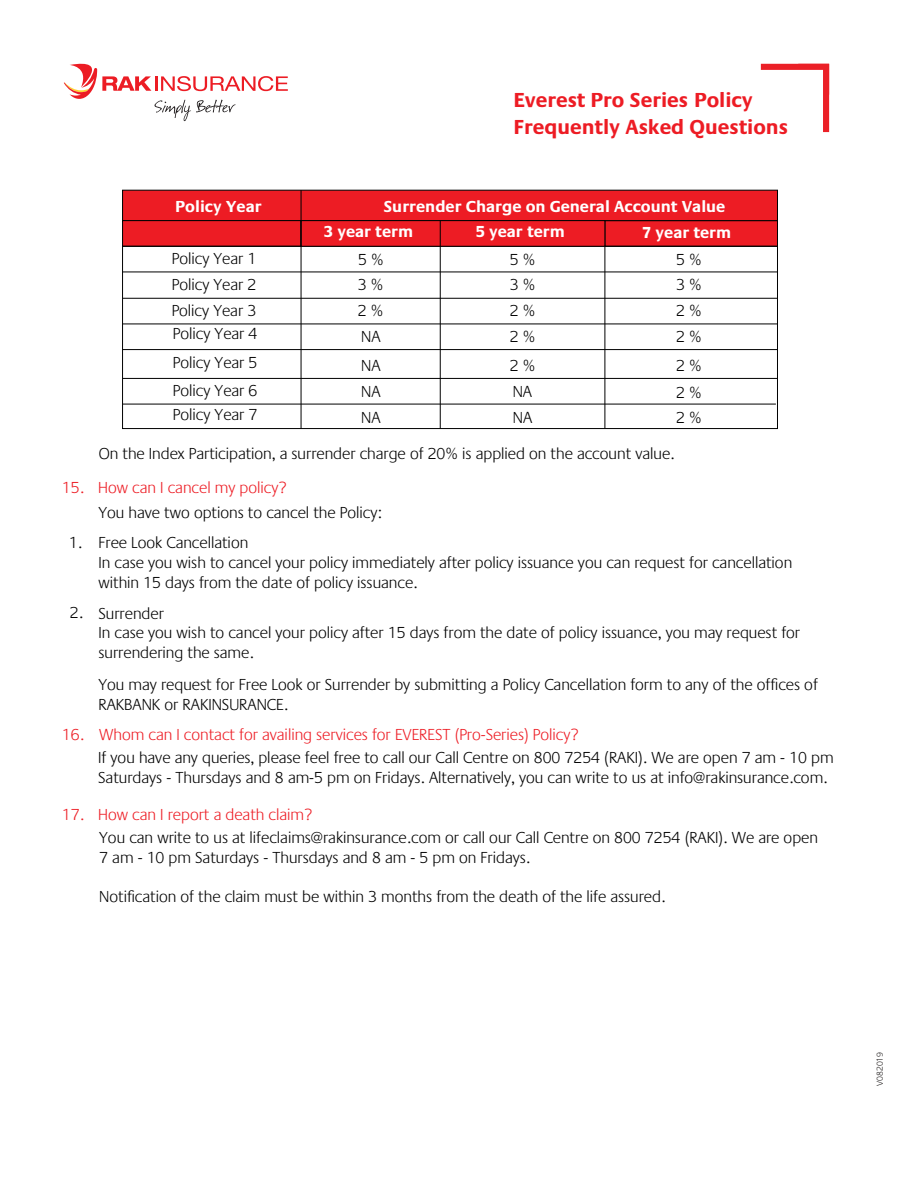
<style>
.page{position:relative;width:918px;height:1188px;background:#fff}
.page>*{position:absolute;margin:0;border:0;box-sizing:border-box;transform-origin:0 0}
.t1{font:700 21px/27.2px "Praxis LT";letter-spacing:-.005em;color:#ed1c24}
.t2{font:300 16.5px/19.8px "Praxis LT";color:#000}
.t3{font:300 16.5px "Praxis LT";color:#ed1c24}
.t4{font:700 16.5px/25.5px "Praxis LT";color:#fff}
.t5{font:300 9px "Praxis LT";color:#221f1f}
</style>
<div class="page">
<svg style="left:64px;top:63px;width:224px;height:58px"></svg>
<svg style="left:761px;top:64px;width:68px;height:68px"></svg>
<div style="left:605px;top:220px;width:173px;height:27px;background:#ed1c24"></div>
<hr style="left:605px;top:246px;width:1px;height:183px;background:#000">
<hr style="left:123px;top:378px;width:654px;height:1px;background:#000">
<div style="left:122px;top:190px;width:656px;height:31px;background:#ed1c24"></div>
<div style="left:122px;top:220px;width:179px;height:27px;background:#ed1c24;border:1px solid #000"></div>
<div style="left:122px;top:246px;width:656px;height:183px;border:1px solid #000"></div>
<hr style="left:123px;top:349px;width:654px;height:1px;background:#000">
<hr style="left:123px;top:298px;width:654px;height:1px;background:#000">
<hr style="left:123px;top:324px;width:654px;height:1px;background:#000">
<hr style="left:123px;top:272px;width:654px;height:1px;background:#000">
<hr style="left:123px;top:404px;width:653px;height:1px;background:#000">
<div style="left:301px;top:220px;width:304px;height:27px;background:#ed1c24;border:1px solid #000"></div>
<hr style="left:301px;top:190px;width:1px;height:239px;background:#000">
<hr style="left:440px;top:221px;width:1px;height:208px;background:#000">
<p class="t1" style="left:514px;top:87px;width:276px">Everest Pro Series Policy<br>Frequently Asked Questions</p>
<p class="t4" style="left:175px;top:194px;width:88px">Policy Year</p>
<p class="t4" style="left:476px;top:194px;width:251px;text-indent:-92px">Surrender Charge on General Account Value<br>5 year term</p>
<p class="t4" style="left:324px;top:219px;width:91px">3 year term</p>
<p class="t4" style="left:642px;top:220px;width:91px">7 year term</p>
<p class="t2" style="left:172px;top:249px;width:86px">Policy Year 1</p>
<p class="t2" style="left:358px;top:250px;width:27px">5 %</p>
<p class="t2" style="left:510px;top:250px;width:27px">5 %</p>
<p class="t2" style="left:676px;top:250px;width:27px">5 %</p>
<p class="t2" style="left:172px;top:274px;width:86px">Policy Year 2</p>
<p class="t2" style="left:358px;top:274px;width:27px">3 %</p>
<p class="t2" style="left:510px;top:274px;width:27px">3 %</p>
<p class="t2" style="left:676px;top:274px;width:27px">3 %</p>
<p class="t2" style="left:172px;top:301px;width:86px">Policy Year 3</p>
<p class="t2" style="left:358px;top:301px;width:27px">2 %</p>
<p class="t2" style="left:510px;top:301px;width:27px">2 %</p>
<p class="t2" style="left:676px;top:301px;width:27px">2 %</p>
<p class="t2" style="left:173px;top:324px;width:86px">Policy Year 4</p>
<p class="t2" style="left:361px;top:327px;width:21px">NA</p>
<p class="t2" style="left:510px;top:327px;width:27px">2 %</p>
<p class="t2" style="left:676px;top:327px;width:27px">2 %</p>
<p class="t2" style="left:173px;top:353px;width:86px">Policy Year 5</p>
<p class="t2" style="left:361px;top:356px;width:21px">NA</p>
<p class="t2" style="left:510px;top:356px;width:27px">2 %</p>
<p class="t2" style="left:676px;top:356px;width:27px">2 %</p>
<p class="t2" style="left:173px;top:380px;width:86px">Policy Year 6</p>
<p class="t2" style="left:361px;top:382px;width:21px">NA</p>
<p class="t2" style="left:513px;top:382px;width:21px">NA</p>
<p class="t2" style="left:676px;top:383px;width:27px">2 %</p>
<p class="t2" style="left:173px;top:405px;width:86px">Policy Year 7</p>
<p class="t2" style="left:361px;top:408px;width:21px">NA</p>
<p class="t2" style="left:513px;top:408px;width:21px">NA</p>
<p class="t2" style="left:676px;top:408px;width:27px">2 %</p>
<p class="t3" style="left:62px;top:478px;width:24px">15.</p>
<p class="t2" style="left:69px;top:532px;width:15px">1.</p>
<p class="t2" style="left:70px;top:603px;width:15px">2.</p>
<p class="t2" style="left:99px;top:444px;width:577px">On the Index Participation, a surrender charge of 20% is applied on the account value.</p>
<p class="t3" style="left:98px;top:478px;width:190px">How can I cancel my policy?</p>
<p class="t2" style="left:98px;top:498px;width:285px;line-height:30.3px">You have two options to cancel the Policy:<br>Free Look Cancellation</p>
<p class="t2" style="left:98px;top:553px;width:695px">In case you wish to cancel your policy immediately after policy issuance you can request for cancellation within 15 days from the date of policy issuance.</p>
<p class="t2" style="left:98px;top:604px;width:703px">Surrender<br>In case you wish to cancel your policy after 15 days from the date of policy issuance, you may request for surrendering the same.</p>
<p class="t2" style="left:98px;top:675px;width:721px">You may request for Free Look or Surrender by submitting a Policy Cancellation form to any of the offices of<br>RAKBANK or RAKINSURANCE.</p>
<p class="t3" style="left:62px;top:726px;width:518px">16. Whom can I contact for availing services for EVEREST (Pro-Series) Policy?</p>
<p class="t2" style="left:98px;top:748px;width:737px">If you have any queries, please feel free to call our Call Centre on 800 7254 (RAKI). We are open 7 am - 10 pm<br>Saturdays - Thursdays and 8 am-5 pm on Fridays. Alternatively, you can write to us at info@rakinsurance.com.</p>
<p class="t3" style="left:62px;top:806px;width:252px">17. How can I report a death claim?</p>
<p class="t2" style="left:99px;top:828px;width:720px">You can write to us at lifeclaims@rakinsurance.com or call our Call Centre on 800 7254 (RAKI). We are open<br>7 am - 10 pm Saturdays - Thursdays and 8 am - 5 pm on Fridays.</p>
<p class="t2" style="left:99px;top:887px;width:568px">Notification of the claim must be within 3 months from the death of the life assured.</p>
<p class="t5" style="left:875px;top:1086px;width:36px;rotate:-90deg">V082019</p>
</div>
